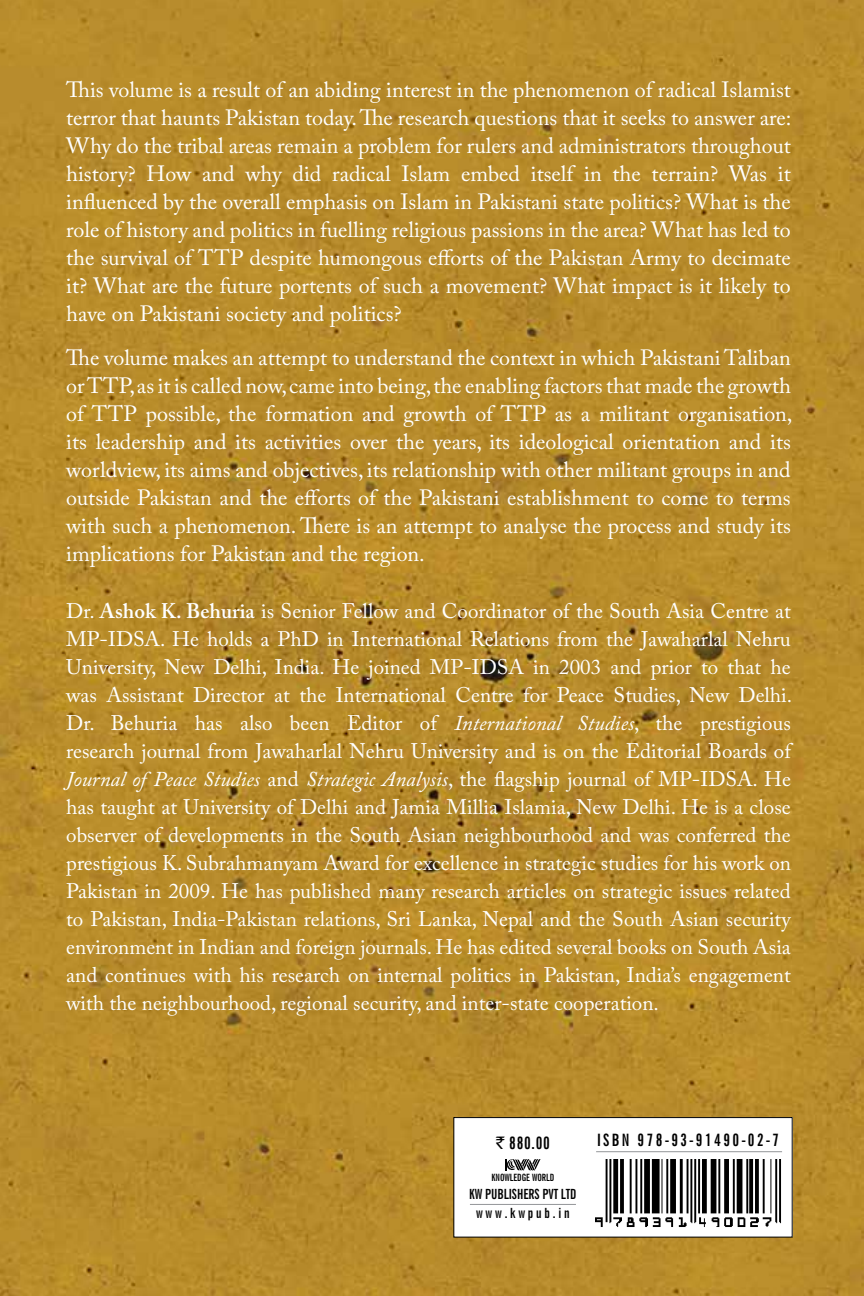
<style>
.page{position:relative;width:864px;height:1296px;background:#fff}
.page>*{position:absolute;margin:0;border:0;box-sizing:border-box;transform-origin:0 0}
.t1{font:22px/28px "Adobe Caslon Pro";color:#fff;text-align:justify}
.t2{font:21px/28px "Adobe Caslon Pro";color:#fff;text-align:justify}
.t3{font:700 extra-condensed 17px "News Gothic BT";letter-spacing:.14em;color:#000}
.t4{font:700 extra-condensed 14px/19px "News Gothic BT";color:#000;text-align:center}
.t5{font:700 extra-condensed 10px "News Gothic BT";color:#000}
.s1{font-weight:600}
.s2{font-style:italic}
.s3{font-family:"Rupee Foradian";font-weight:400;font-stretch:normal}
</style>
<div class="page">
<img style="left:0;top:0;width:864px;height:1296px">
<div style="left:454px;top:1118px;width:338px;height:119px;background:#fff"></div>
<div style="left:453px;top:1117px;width:340px;height:121px;border:1px solid #000"></div>
<hr style="left:596px;top:1151px;width:186px;height:1px;background:#939598">
<hr style="left:470px;top:1204px;width:106px;height:1px;background:#939598">
<svg style="left:505px;top:1159px;width:36px;height:12px"></svg>
<img style="left:596px;top:1160px;width:185px;height:67px">
<p class="t1" style="left:66px;top:75px;width:727px">This volume is a result of an abiding interest in the phenomenon of radical Islamist terror that haunts Pakistan today. The research questions that it seeks to answer are:<br>Why do the tribal areas remain a problem for rulers and administrators throughout history? How and why did radical Islam embed itself in the terrain? Was it influenced by the overall emphasis on Islam in Pakistani state politics? What is the role of history and politics in fuelling religious passions in the area? What has led to the survival of TTP despite humongous efforts of the Pakistan Army to decimate it? What are the future portents of such a movement? What impact is it likely to have on Pakistani society and politics?</p>
<p class="t1" style="left:66px;top:343px;width:728px">The volume makes an attempt to understand the context in which Pakistani Taliban or TTP, as it is called now, came into being, the enabling factors that made the growth of TTP possible, the formation and growth of TTP as a militant organisation, its leadership and its activities over the years, its ideological orientation and its worldview, its aims and objectives, its relationship with other militant groups in and outside Pakistan and the efforts of the Pakistani establishment to come to terms with such a phenomenon. There is an attempt to analyse the process and study its implications for Pakistan and the region.</p>
<p class="t2" style="left:66px;top:596px;width:728px">Dr. <span class="s1">Ashok K. Behuria</span> is Senior Fellow and Coordinator of the South Asia Centre at MP-IDSA. He holds a PhD in International Relations from the Jawaharlal Nehru University, New Delhi, India. He joined MP-IDSA in 2003 and prior to that he was Assistant Director at the International Centre for Peace Studies, New Delhi.<br>Dr. Behuria has also been Editor of <span class="s2">International Studies</span>, the prestigious research journal from Jawaharlal Nehru University and is on the Editorial Boards of <span class="s2">Journal of Peace Studies</span> and <span class="s2">Strategic Analysis</span>, the flagship journal of MP-IDSA. He has taught at University of Delhi and Jamia Millia Islamia, New Delhi. He is a close observer of developments in the South Asian neighbourhood and was conferred the prestigious K. Subrahmanyam Award for excellence in strategic studies for his work on Pakistan in 2009. He has published many research articles on strategic issues related to Pakistan, India-Pakistan relations, Sri Lanka, Nepal and the South Asian security environment in Indian and foreign journals. He has edited several books on South Asia and continues with his research on internal politics in Pakistan, India’s engagement with the neighbourhood, regional security, and inter-state cooperation.</p>
<p class="t3" style="left:496px;top:1133px;width:55px"><span class="s3">`</span> 880.00</p>
<p class="t5" style="left:492px;top:1171px;width:64px">KNOWLEDGE WORLD</p>
<p class="t4" style="left:469px;top:1185px;width:107px">KW PUBLISHERS PVT LTD<br>WWW.KWPUB.IN</p>
<p class="t3" style="left:597px;top:1129px;width:184px">ISBN 978-93-91490-02-7</p>
</div>
